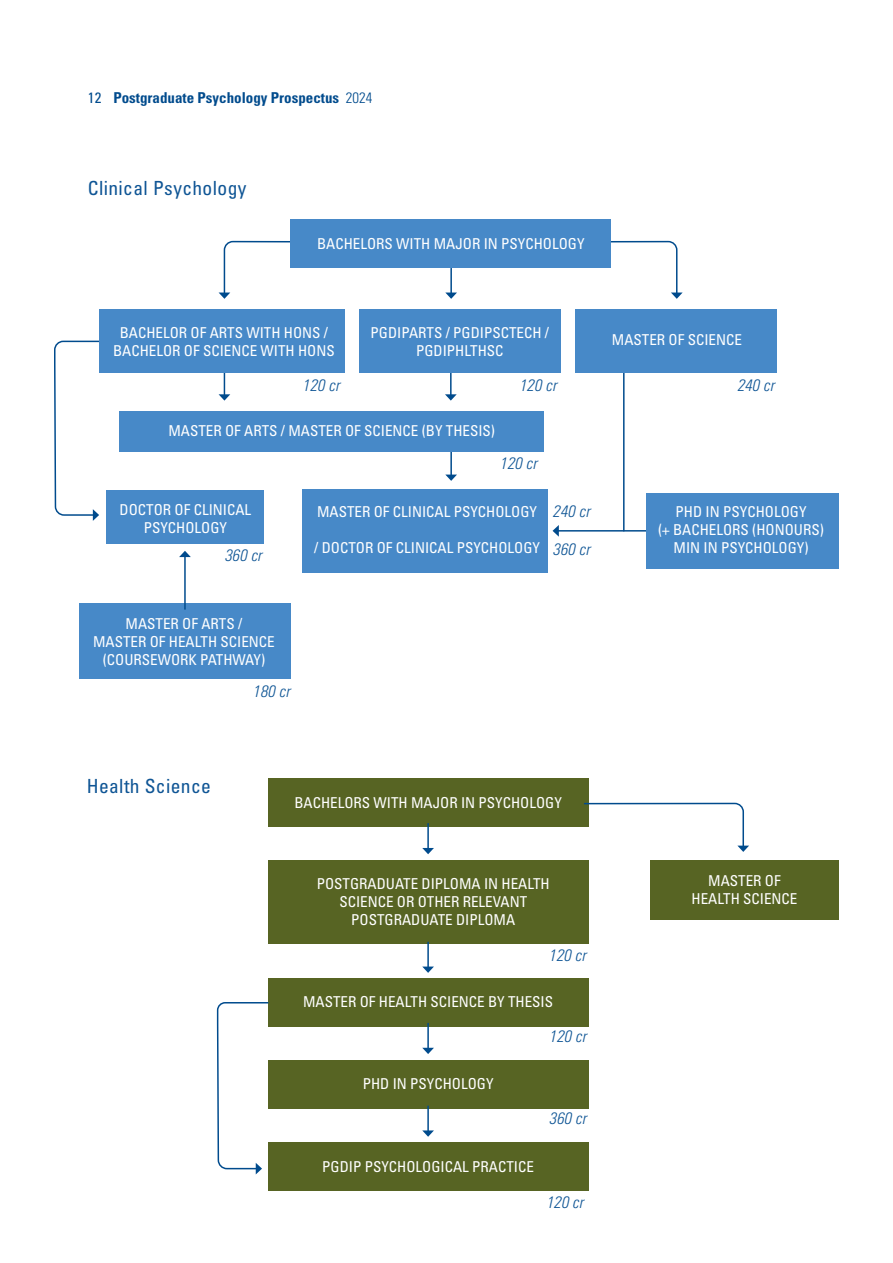
<style>
.page{position:relative;width:893px;height:1263px;background:#fff}
.page>*{position:absolute;margin:0;border:0;box-sizing:border-box;transform-origin:0 0}
.t1{font:condensed 19.5px "Univers LT Pro";letter-spacing:.02em;color:#0f5595}
.t2{font:italic 300 condensed 16.5px "Univers LT Pro";letter-spacing:.01em;color:#0f5595}
.t3{font:condensed 15px/18px "Univers LT Pro";color:#fff;text-align:center}
.t4{font:700 condensed 15px "Univers LT Pro";color:#004b8d}
.s1{font-weight:400}
.s2{font-weight:300}
</style>
<div class="page">
<div style="left:80px;top:603px;width:211px;height:76px;background:#4789c8"></div>
<hr style="left:450px;top:268px;width:2px;height:25px;background:#004b8d">
<svg style="left:445px;top:292px;width:12px;height:7px"></svg>
<svg style="left:219px;top:240px;width:99px;height:59px"></svg>
<svg style="left:219px;top:373px;width:11px;height:28px"></svg>
<hr style="left:450px;top:370px;width:2px;height:25px;background:#004b8d">
<svg style="left:445px;top:394px;width:12px;height:7px"></svg>
<hr style="left:450px;top:450px;width:2px;height:25px;background:#004b8d">
<svg style="left:445px;top:475px;width:12px;height:6px"></svg>
<svg style="left:54px;top:340px;width:45px;height:181px"></svg>
<svg style="left:583px;top:240px;width:100px;height:59px"></svg>
<hr style="left:184px;top:556px;width:2px;height:53px;background:#004b8d">
<svg style="left:179px;top:551px;width:12px;height:6px"></svg>
<hr style="left:558px;top:530px;width:91px;height:2px;background:#004b8d">
<svg style="left:552px;top:525px;width:7px;height:12px"></svg>
<hr style="left:623px;top:363px;width:2px;height:168px;background:#004b8d">
<div style="left:291px;top:219px;width:320px;height:48px;background:#4789c8"></div>
<div style="left:99px;top:310px;width:245px;height:63px;background:#4789c8"></div>
<div style="left:359px;top:310px;width:201px;height:63px;background:#4789c8"></div>
<div style="left:576px;top:310px;width:201px;height:63px;background:#4789c8"></div>
<div style="left:119px;top:411px;width:424px;height:40px;background:#4789c8"></div>
<div style="left:106px;top:490px;width:158px;height:54px;background:#4789c8"></div>
<div style="left:302px;top:489px;width:245px;height:83px;background:#4789c8"></div>
<div style="left:647px;top:493px;width:192px;height:76px;background:#4789c8"></div>
<div style="left:268px;top:779px;width:320px;height:48px;background:#576423"></div>
<div style="left:268px;top:861px;width:320px;height:83px;background:#576423"></div>
<div style="left:268px;top:978px;width:320px;height:48px;background:#576423"></div>
<div style="left:268px;top:1060px;width:320px;height:48px;background:#576423"></div>
<div style="left:268px;top:1142px;width:320px;height:48px;background:#576423"></div>
<div style="left:650px;top:861px;width:189px;height:59px;background:#576423"></div>
<hr style="left:427px;top:824px;width:2px;height:25px;background:#004b8d">
<svg style="left:422px;top:848px;width:12px;height:6px"></svg>
<hr style="left:427px;top:942px;width:2px;height:25px;background:#004b8d">
<svg style="left:422px;top:966px;width:12px;height:7px"></svg>
<hr style="left:427px;top:1023px;width:2px;height:25px;background:#004b8d">
<svg style="left:422px;top:1048px;width:12px;height:6px"></svg>
<hr style="left:427px;top:1106px;width:2px;height:25px;background:#004b8d">
<svg style="left:422px;top:1130px;width:12px;height:7px"></svg>
<svg style="left:584px;top:802px;width:165px;height:50px"></svg>
<svg style="left:216px;top:1002px;width:53px;height:172px"></svg>
<p class="t4" style="left:88px;top:89px;width:286px"><span class="s1">12</span> Postgraduate Psychology Prospectus <span class="s2">2024</span></p>
<h1 class="t1" style="left:88px;top:176px;width:160px">Clinical Psychology</h1>
<p class="t3" style="left:317px;top:234px;width:269px">BACHELORS WITH MAJOR IN PSYCHOLOGY</p>
<p class="t3" style="left:113px;top:323px;width:223px">BACHELOR OF ARTS WITH HONS /<br>BACHELOR OF SCIENCE WITH HONS</p>
<p class="t3" style="left:371px;top:323px;width:180px">PGDIPARTS / PGDIPSCTECH /<br>PGDIPHLTHSC</p>
<p class="t3" style="left:612px;top:331px;width:132px">MASTER OF SCIENCE</p>
<p class="t2" style="left:302px;top:374px;width:39px">120 cr</p>
<p class="t2" style="left:519px;top:374px;width:39px">120 cr</p>
<p class="t2" style="left:737px;top:374px;width:39px">240 cr</p>
<p class="t3" style="left:168px;top:421px;width:328px">MASTER OF ARTS / MASTER OF SCIENCE (BY THESIS)</p>
<p class="t2" style="left:500px;top:452px;width:39px">120 cr</p>
<p class="t3" style="left:119px;top:500px;width:133px">DOCTOR OF CLINICAL<br>PSYCHOLOGY</p>
<p class="t3" style="left:317px;top:503px;width:222px">MASTER OF CLINICAL PSYCHOLOGY</p>
<p class="t3" style="left:314px;top:539px;width:227px">/ DOCTOR OF CLINICAL PSYCHOLOGY</p>
<p class="t2" style="left:224px;top:544px;width:39px">360 cr</p>
<p class="t2" style="left:552px;top:500px;width:39px">240 cr</p>
<p class="t2" style="left:552px;top:538px;width:39px">360 cr</p>
<p class="t3" style="left:93px;top:614px;width:183px">MASTER OF ARTS /<br>MASTER OF HEALTH SCIENCE (COURSEWORK PATHWAY)</p>
<p class="t2" style="left:253px;top:679px;width:39px">180 cr</p>
<h1 class="t1" style="left:87px;top:773px;width:126px">Health Science</h1>
<p class="t3" style="left:294px;top:793px;width:269px">BACHELORS WITH MAJOR IN PSYCHOLOGY</p>
<p class="t3" style="left:317px;top:874px;width:234px">POSTGRADUATE DIPLOMA IN HEALTH<br>SCIENCE OR OTHER RELEVANT<br>POSTGRADUATE DIPLOMA</p>
<p class="t2" style="left:549px;top:943px;width:39px">120 cr</p>
<p class="t3" style="left:303px;top:992px;width:251px">MASTER OF HEALTH SCIENCE BY THESIS</p>
<p class="t3" style="left:363px;top:1075px;width:132px">PHD IN PSYCHOLOGY</p>
<p class="t3" style="left:322px;top:1157px;width:213px">PGDIP PSYCHOLOGICAL PRACTICE</p>
<p class="t2" style="left:549px;top:1025px;width:39px">120 cr</p>
<p class="t2" style="left:549px;top:1107px;width:39px">360 cr</p>
<p class="t2" style="left:546px;top:1191px;width:39px">120 cr</p>
<p class="t3" style="left:658px;top:502px;width:167px">PHD IN PSYCHOLOGY<br>(+ BACHELORS (HONOURS)<br>MIN IN PSYCHOLOGY)</p>
<p class="t3" style="left:692px;top:871px;width:107px">MASTER OF<br>HEALTH SCIENCE</p>
</div>
